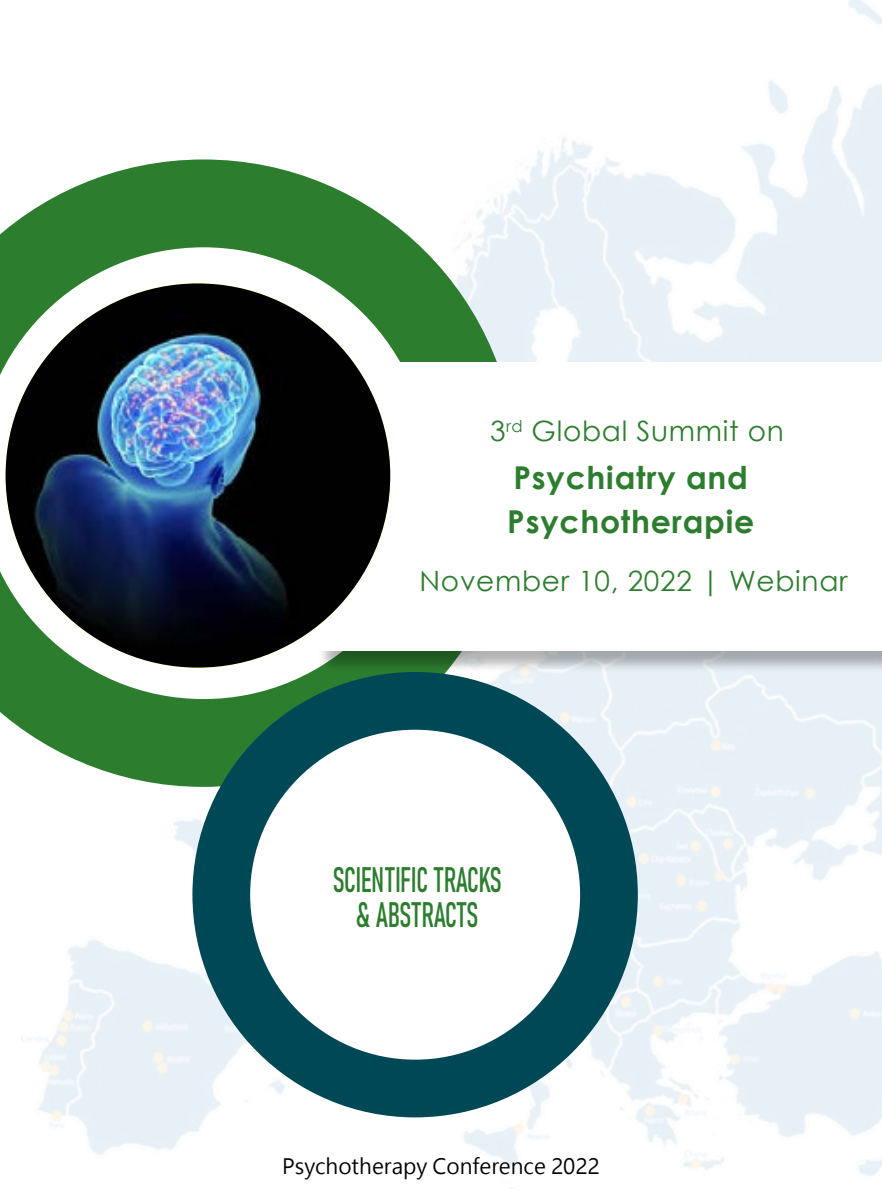
<style>
.page{position:relative;width:882px;height:1197px;background:#fff}
.page>*{position:absolute;margin:0;border:0;box-sizing:border-box;transform-origin:0 0}
.t1{font:35px/35px "Bahnschrift";color:#2d7d2f;text-align:center;scale:.8 1}
.t2{font:700 31.5px/44.1px "Century Gothic";letter-spacing:.025em;color:#2d7d2f}
.t3{font:28px "Century Gothic";letter-spacing:.025em;color:#2d7d2f}
.t4{font:21px "Microsoft Jheng Hei UI Regular";color:#000}
</style>
<div class="page">
<img style="left:21px;top:0;width:861px;height:1189px">
<svg style="left:0;top:159px;width:517px;height:628px;fill:#2d7d2f"></svg>
<svg style="left:0;top:247px;width:429px;height:452px"></svg>
<div style="left:318px;top:365px;width:564px;height:308px;background:#000;opacity:.3"></div>
<div style="left:315px;top:362px;width:567px;height:289px;background:#fff"></div>
<div style="left:192px;top:672px;width:446px;height:445px;background:#004855;border-radius:50%"></div>
<div style="left:250px;top:730px;width:330px;height:330px;background:#fff;border-radius:50%"></div>
<img style="left:6px;top:283px;width:384px;height:385px;border-radius:192px">
<p class="t3" style="left:490px;top:411px;width:295px">3<sup>rd</sup> Global Summit on</p>
<p class="t2" style="left:507px;top:454px;width:249px">Psychiatry and<br>Psychotherapie</p>
<p class="t3" style="left:420px;top:561px;width:430px">November 10, 2022 | Webinar</p>
<p class="t1" style="left:333px;top:860px;width:213px">SCIENTIFIC TRACKS &amp; ABSTRACTS</p>
<p class="t4" style="left:282px;top:1153px;width:319px">Psychotherapy Conference 2022</p>
</div>
